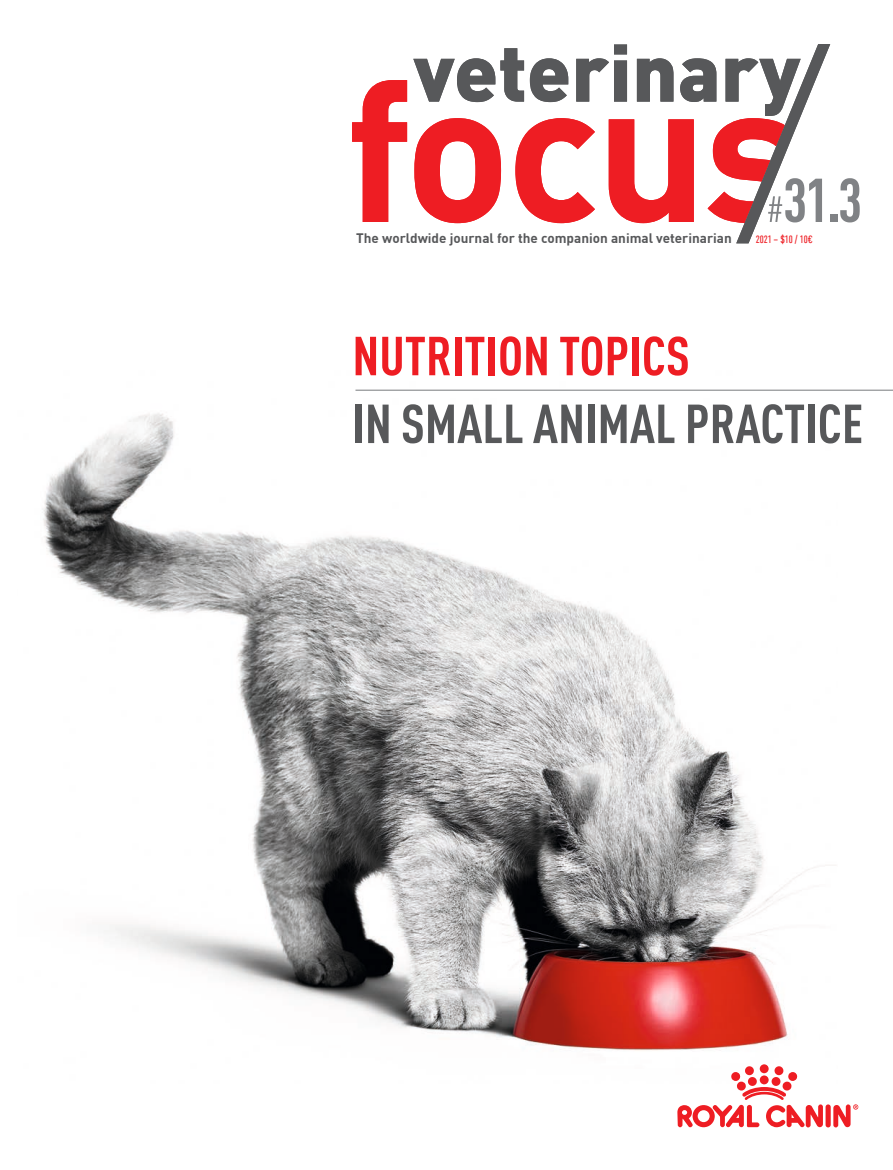
<style>
.page{position:relative;width:893px;height:1170px;background:#fff}
.page>*{position:absolute;margin:0;border:0;box-sizing:border-box;transform-origin:0 0}
.t1{font:700 condensed 60.75px "DIN Pro";color:#808285}
.titre_copie{font:700 condensed 54px "DIN Pro";color:#57585a}
.titre_copie-2{font:700 condensed 54px "DIN Pro";color:#ee1d23}
.t2{font:700 13.5px "DIN Pro";color:#57585a}
.t3{font:500 condensed 10.5px "DIN Pro";color:#ee1d23}
</style>
<div class="page">
<img style="left:42px;top:390px;width:796px;height:661px">
<div style="left:825px;top:1104px;width:6px;height:23px;background:#ee1d23;border-radius:3px"></div>
<svg style="left:833px;top:1104px;width:25px;height:23px"></svg>
<svg style="left:760px;top:1064px;width:9px;height:9px"></svg>
<svg style="left:677px;top:1066px;width:146px;height:61px"></svg>
<hr style="left:355px;top:389px;width:538px;height:1px;background:#808285">
<svg style="left:352px;top:80px;width:55px;height:142px"></svg>
<svg style="left:413px;top:44px;width:417px;height:199px"></svg>
<p class="t1" style="left:783px;top:156px;width:81px">31.3</p>
<p class="t2" style="left:356px;top:228px;width:377px">The worldwide journal for the companion animal veterinarian</p>
<p class="t3" style="left:756px;top:232px;width:59px">2021 – $10 / 10€</p>
<p class="titre_copie-2" style="left:352px;top:316px;width:339px">NUTRITION TOPICS</p>
<p class="titre_copie" style="left:352px;top:384px;width:512px">IN SMALL ANIMAL PRACTICE</p>
</div>
